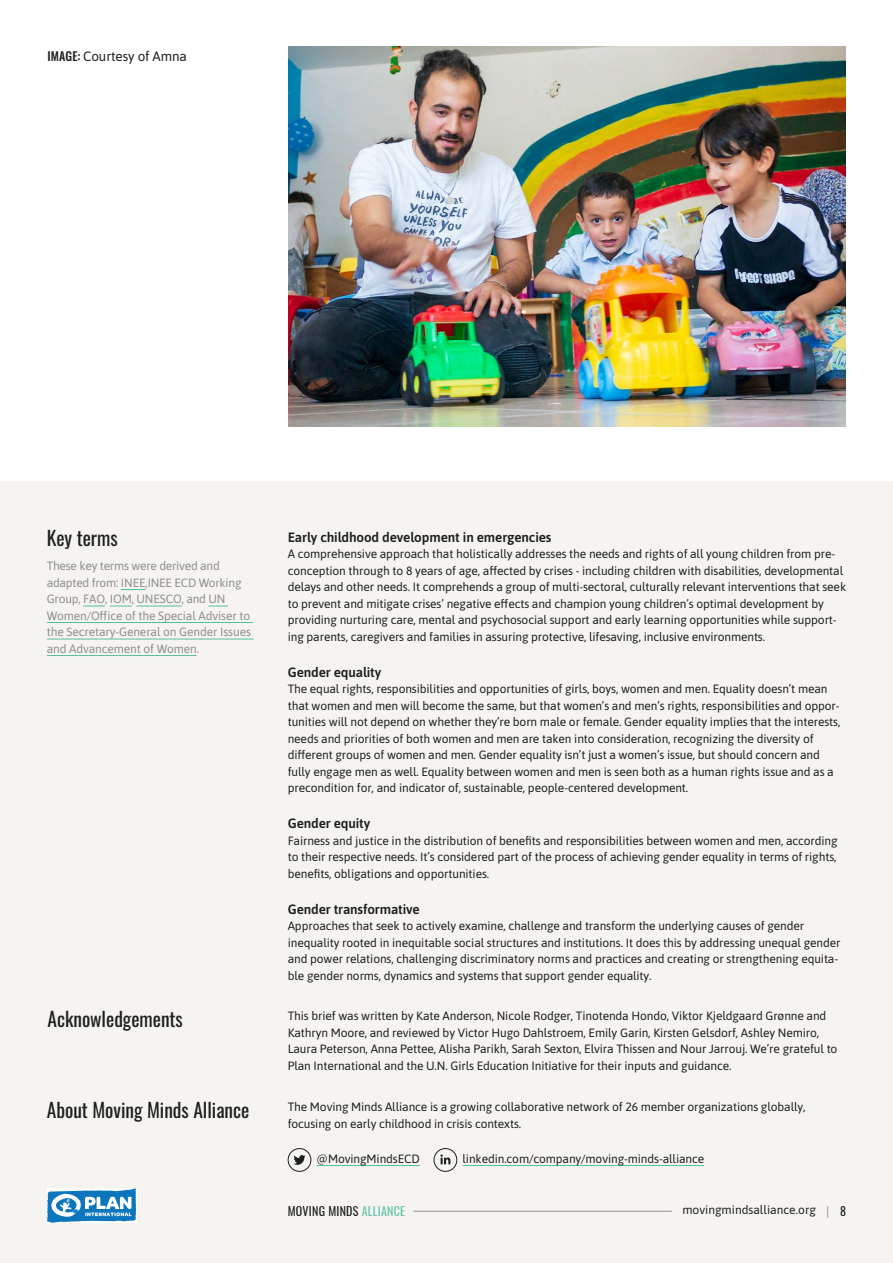
<style>
.page{position:relative;width:893px;height:1263px;background:#fff}
.page>*{position:absolute;margin:0;border:0;box-sizing:border-box;transform-origin:0 0}
.t1{font:19.5px "Oswald";color:#1f1f1f}
.t2{font:600 13.5px "Asap";letter-spacing:-.01em;color:#1f1f1f}
.t3{font:13.5px "Asap";letter-spacing:-.01em;color:#1f1f1f}
.t4{font:12px/16.5px "Asap";letter-spacing:-.01em;color:#1f1f1f}
.t5{font:12px/16.5px "Asap";letter-spacing:-.01em;color:#8f8f8f}
.t6{font:12px "Oswald";letter-spacing:.02em;color:#1f1f1f}
.s1{font-family:"Oswald";font-weight:500;font-size:12px}
.s2{color:#66c5a7}
.s3{font-family:"Oswald";font-weight:300;color:#8f8f8f}
.s4{font-family:"Oswald"}
</style>
<div class="page">
<div style="left:0;top:482px;width:893px;height:781px;background:#f5f4f0"></div>
<hr style="left:414px;top:1211px;width:258px;height:1px;background:#8f8f8f">
<hr style="left:317px;top:1165px;width:103px;height:1px;background:#55bf9d">
<hr style="left:462px;top:1165px;width:242px;height:1px;background:#55bf9d">
<div style="left:434px;top:1148px;width:23px;height:24px;border:1px solid #1f1f1f;border-radius:50%"></div>
<svg style="left:440px;top:1154px;width:10px;height:10px"></svg>
<div style="left:288px;top:1148px;width:23px;height:24px;border:1px solid #1f1f1f;border-radius:50%"></div>
<svg style="left:293px;top:1155px;width:13px;height:10px"></svg>
<svg style="left:121px;top:589px;width:25px;height:1px"></svg>
<svg style="left:83px;top:606px;width:49px;height:1px"></svg>
<hr style="left:136px;top:606px;width:46px;height:1px;background:#55bf9d">
<svg style="left:208px;top:606px;width:20px;height:1px"></svg>
<hr style="left:47px;top:622px;width:206px;height:1px;background:#55bf9d">
<hr style="left:47px;top:639px;width:207px;height:1px;background:#55bf9d">
<hr style="left:47px;top:655px;width:150px;height:1px;background:#55bf9d">
<img style="left:288px;top:47px;width:557px;height:380px">
<svg style="left:47px;top:1188px;width:89px;height:34px"></svg>
<p class="t3" style="left:48px;top:47px;width:141px"><span class="s1">IMAGE:</span> Courtesy of Amna</p>
<h1 class="t1" style="left:47px;top:521px;width:72px">Key terms</h1>
<p class="t5" style="left:47px;top:557px;width:206px">These key terms were derived and adapted from: INEE,INEE ECD Working Group, FAO, IOM, UNESCO, and UN Women/Office of the Special Adviser to the Secretary-General on Gender Issues and Advancement of Women.</p>
<h1 class="t1" style="left:48px;top:1001px;width:137px">Acknowledgements</h1>
<h1 class="t1" style="left:47px;top:1092px;width:204px">About Moving Minds Alliance</h1>
<p class="t2" style="left:288px;top:528px;width:265px">Early childhood development in emergencies</p>
<p class="t4" style="left:288px;top:545px;width:560px">A comprehensive approach that holistically addresses the needs and rights of all young children from pre&shy;conception through to 8 years of age, affected by crises - including children with disabilities, developmental delays and other needs. It comprehends a group of multi-sectoral, culturally relevant interventions that seek to prevent and mitigate crises’ negative effects and champion young children’s optimal development by providing nurturing care, mental and psychosocial support and early learning opportunities while support&shy;ing parents, caregivers and families in assuring protective, lifesaving, inclusive environments.</p>
<p class="t2" style="left:288px;top:663px;width:95px">Gender equality</p>
<p class="t4" style="left:288px;top:680px;width:554px">The equal rights, responsibilities and opportunities of girls, boys, women and men. Equality doesn’t mean that women and men will become the same, but that women’s and men’s rights, responsibilities and oppor&shy;tunities will not depend on whether they’re born male or female. Gender equality implies that the interests, needs and priorities of both women and men are taken into consideration, recognizing the diversity of different groups of women and men. Gender equality isn’t just a women’s issue, but should concern and fully engage men as well. Equality between women and men is seen both as a human rights issue and as a precondition for, and indicator of, sustainable, people-centered development.</p>
<p class="t2" style="left:288px;top:814px;width:84px">Gender equity</p>
<p class="t4" style="left:288px;top:832px;width:551px;text-align:justify">Fairness and justice in the distribution of benefits and responsibilities between women and men, according to their respective needs. It’s considered part of the process of achieving gender equality in terms of rights, benefits, obligations and opportunities.</p>
<p class="t2" style="left:288px;top:900px;width:134px">Gender transformative</p>
<p class="t4" style="left:288px;top:917px;width:554px">Approaches that seek to actively examine, challenge and transform the underlying causes of gender inequality rooted in inequitable social structures and institutions. It does this by addressing unequal gender and power relations, challenging discriminatory norms and practices and creating or strengthening equita&shy;ble gender norms, dynamics and systems that support gender equality.</p>
<p class="t4" style="left:288px;top:1007px;width:551px">This brief was written by Kate Anderson, Nicole Rodger, Tinotenda Hondo, Viktor Kjeldgaard Grønne and Kathryn Moore, and reviewed by Victor Hugo Dahlstroem, Emily Garin, Kirsten Gelsdorf, Ashley Nemiro, Laura Peterson, Anna Pettee, Alisha Parikh, Sarah Sexton, Elvira Thissen and Nour Jarrouj. We’re grateful to Plan International and the U.N. Girls Education Initiative for their inputs and guidance.</p>
<p class="t4" style="left:288px;top:1098px;width:519px">The Moving Minds Alliance is a growing collaborative network of 26 member organizations globally, focusing on early childhood in crisis contexts.</p>
<p class="t4" style="left:317px;top:1149px;width:105px">@MovingMindsECD</p>
<p class="t4" style="left:462px;top:1149px;width:243px">linkedin.com/company/moving-minds-alliance</p>
<p class="t6" style="left:288px;top:1200px;width:119px">MOVING MINDS <span class="s2">ALLIANCE</span></p>
<p class="t4" style="left:682px;top:1201px;width:165px">movingmindsalliance.org <span class="s3">|</span> <span class="s4">8</span></p>
</div>
